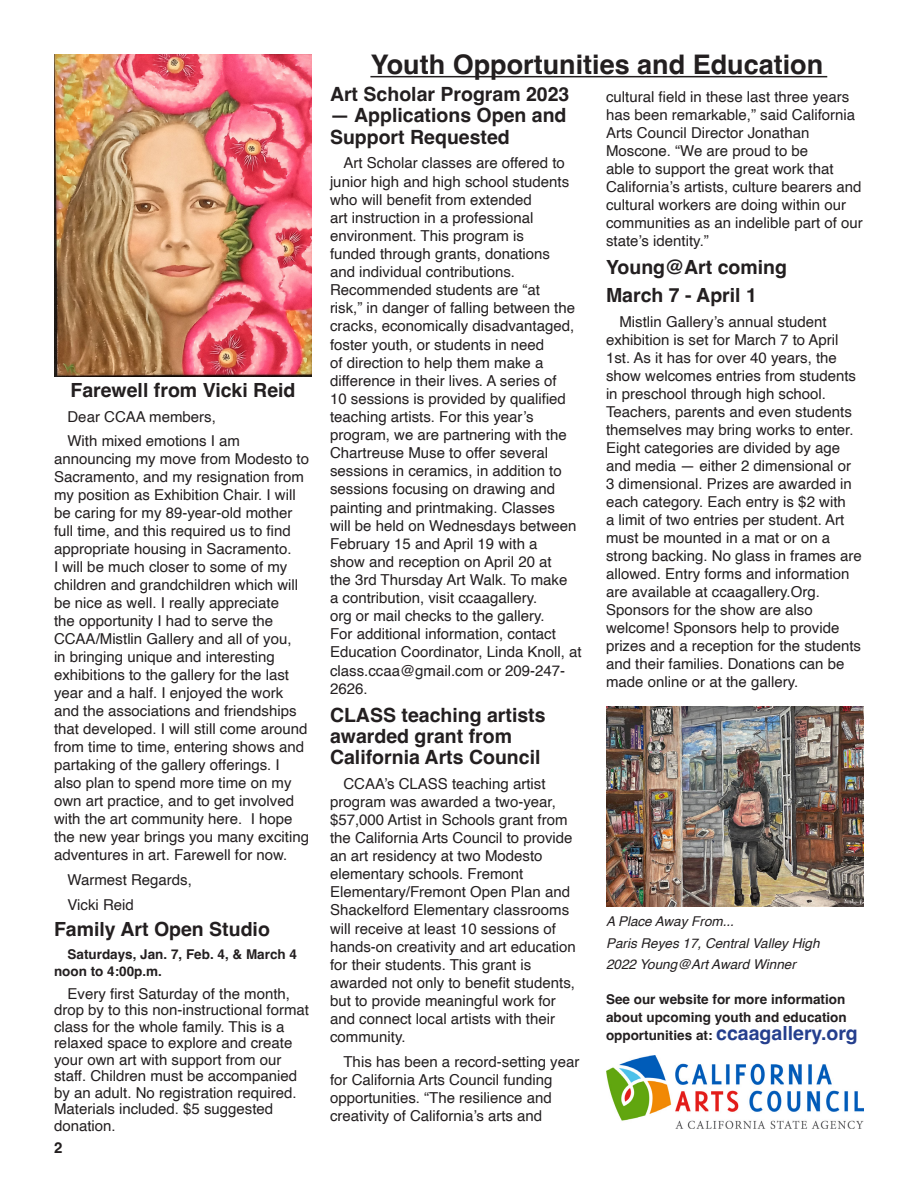
<style>
.page{position:relative;width:918px;height:1188px;background:#fff}
.page>*{position:absolute;margin:0;border:0;box-sizing:border-box;transform-origin:0 0}
.Headline{font:700 27px "Helvetica";color:#231f20}
.Subhead_13{font:700 19.65px/21.1px "Helvetica";color:#231f20}
.Subhead_13-2{font:700 19.5px "Helvetica";color:#231f20}
.Body_text{font:15.15px/18.1px "Helvetica";color:#231f20}
.Body_text-2{font:15px/18px "Helvetica";color:#231f20}
.t1{font:700 15px "Helvetica";color:#231f20}
.Body_text-3{font:700 13.5px/18px "Helvetica";color:#231f20}
.t2{font:italic 13.5px "Helvetica";color:#231f20}
.s1{font-size:19.5px;color:#253f8e}
</style>
<div class="page">
<img style="left:54px;top:54px;width:257px;height:323px">
<img style="left:606px;top:1056px;width:258px;height:73px">
<img style="left:606px;top:706px;width:258px;height:200px">
<hr style="left:370px;top:76px;width:457px;height:1px;background:#231f20">
<p class="Subhead_13-2" style="left:70px;top:378px;width:227px">Farewell from Vicki Reid</p>
<p class="Body_text-2" style="left:68px;top:408px;width:150px">Dear CCAA members,</p>
<p class="Body_text-2" style="left:54px;top:433px;width:257px;text-indent:14px">With mixed emotions I am announcing my move from Modesto to Sacramento, and my resignation from my position as Exhibition Chair. I will be caring for my 89-year-old mother full time, and this required us to find appropriate housing in Sacramento.<br>I will be much closer to some of my children and grandchildren which will be nice as well. I really appreciate<br>the opportunity I had to serve the CCAA/Mistlin Gallery and all of you,<br>in bringing unique and interesting exhibitions to the gallery for the last year and a half. I enjoyed the work and the associations and friendships that developed. I will still come around from time to time, entering shows and partaking of the gallery offerings. I also plan to spend more time on my own art practice, and to get involved with the art community here. I hope the new year brings you many exciting adventures in art. Farewell for now.</p>
<p class="Body_text-2" style="left:68px;top:871px;width:126px">Warmest Regards,</p>
<p class="Body_text-2" style="left:68px;top:896px;width:68px">Vicki Reid</p>
<p class="Subhead_13-2" style="left:54px;top:917px;width:217px">Family Art Open Studio</p>
<p class="Body_text-3" style="left:54px;top:948px;width:245px;line-height:16.5px;text-indent:14px">Saturdays, Jan. 7, Feb. 4, &amp; March 4 noon to 4:00p.m.</p>
<p class="Body_text-2" style="left:54px;top:986px;width:257px;line-height:16.5px;text-indent:14px">Every first Saturday of the month, drop by to this non-instructional format class for the whole family. This is a relaxed space to explore and create your own art with support from our staff. Children must be accompanied by an adult. No registration required.<br>Materials included. $5 suggested donation.</p>
<p class="t1" style="left:54px;top:1138px;width:10px">2</p>
<p class="Headline" style="left:371px;top:48px;width:454px">Youth Opportunities and Education</p>
<p class="Subhead_13" style="left:330px;top:86px;width:241px">Art Scholar Program 2023</p>
<p class="Subhead_13" style="left:330px;top:107px;width:238px">— Applications Open and<br>Support Requested</p>
<p class="Body_text" style="left:330px;top:155px;width:253px;text-indent:14px">Art Scholar classes are offered to junior high and high school students who will benefit from extended<br>art instruction in a professional environment. This program is<br>funded through grants, donations<br>and individual contributions.<br>Recommended students are “at<br>risk,” in danger of falling between the cracks, economically disadvantaged, foster youth, or students in need<br>of direction to help them make a difference in their lives. A series of<br>10 sessions is provided by qualified teaching artists. For this year’s program, we are partnering with the Chartreuse Muse to offer several sessions in ceramics, in addition to sessions focusing on drawing and painting and printmaking. Classes<br>will be held on Wednesdays between February 15 and April 19 with a<br>show and reception on April 20 at<br>the 3rd Thursday Art Walk. To make<br>a contribution, visit ccaagallery.<br>org or mail checks to the gallery.<br>For additional information, contact Education Coordinator, Linda Knoll, at class.ccaa@gmail.com or 209-247- 2626.</p>
<p class="Subhead_13" style="left:330px;top:706px;width:217px">CLASS teaching artists awarded grant from<br>California Arts Council</p>
<p class="Body_text" style="left:330px;top:775px;width:247px;text-indent:14px">CCAA’s CLASS teaching artist program was awarded a two-year, $57,000 Artist in Schools grant from the California Arts Council to provide an art residency at two Modesto elementary schools. Fremont Elementary/Fremont Open Plan and Shackelford Elementary classrooms will receive at least 10 sessions of hands-on creativity and art education for their students. This grant is awarded not only to benefit students, but to provide meaningful work for and connect local artists with their community.</p>
<p class="Body_text" style="left:330px;top:1053px;width:251px;text-indent:14px">This has been a record-setting year for California Arts Council funding opportunities. “The resilience and</p>
<p class="Body_text-2" style="left:330px;top:1108px;width:214px">creativity of California’s arts and</p>
<p class="Body_text-2" style="left:606px;top:88px;width:258px">cultural field in these last three years has been remarkable,” said California Arts Council Director Jonathan Moscone. “We are proud to be<br>able to support the great work that California’s artists, culture bearers and cultural workers are doing within our communities as an indelible part of our state’s identity.”</p>
<p class="Subhead_13-2" style="left:606px;top:255px;width:183px">Young@Art coming</p>
<p class="Subhead_13-2" style="left:606px;top:283px;width:152px">March 7 - April 1</p>
<p class="Body_text-2" style="left:606px;top:313px;width:257px;text-indent:14px">Mistlin Gallery’s annual student exhibition is set for March 7 to April 1st. As it has for over 40 years, the show welcomes entries from students in preschool through high school.<br>Teachers, parents and even students themselves may bring works to enter.<br>Eight categories are divided by age and media — either 2 dimensional or 3 dimensional. Prizes are awarded in each category. Each entry is $2 with<br>a limit of two entries per student. Art must be mounted in a mat or on a strong backing. No glass in frames are allowed. Entry forms and information are available at ccaagallery.Org.<br>Sponsors for the show are also welcome! Sponsors help to provide prizes and a reception for the students and their families. Donations can be made online or at the gallery.</p>
<p class="t2" style="left:606px;top:911px;width:130px">A Place Away From...</p>
<p class="t2" style="left:606px;top:932px;width:215px">Paris Reyes 17, Central Valley High</p>
<p class="t2" style="left:606px;top:954px;width:191px">2022 Young@Art Award Winner</p>
<p class="Body_text-3" style="left:606px;top:991px;width:253px">See our website for more information about upcoming youth and education opportunities at: <span class="s1">ccaagallery.org</span></p>
</div>
